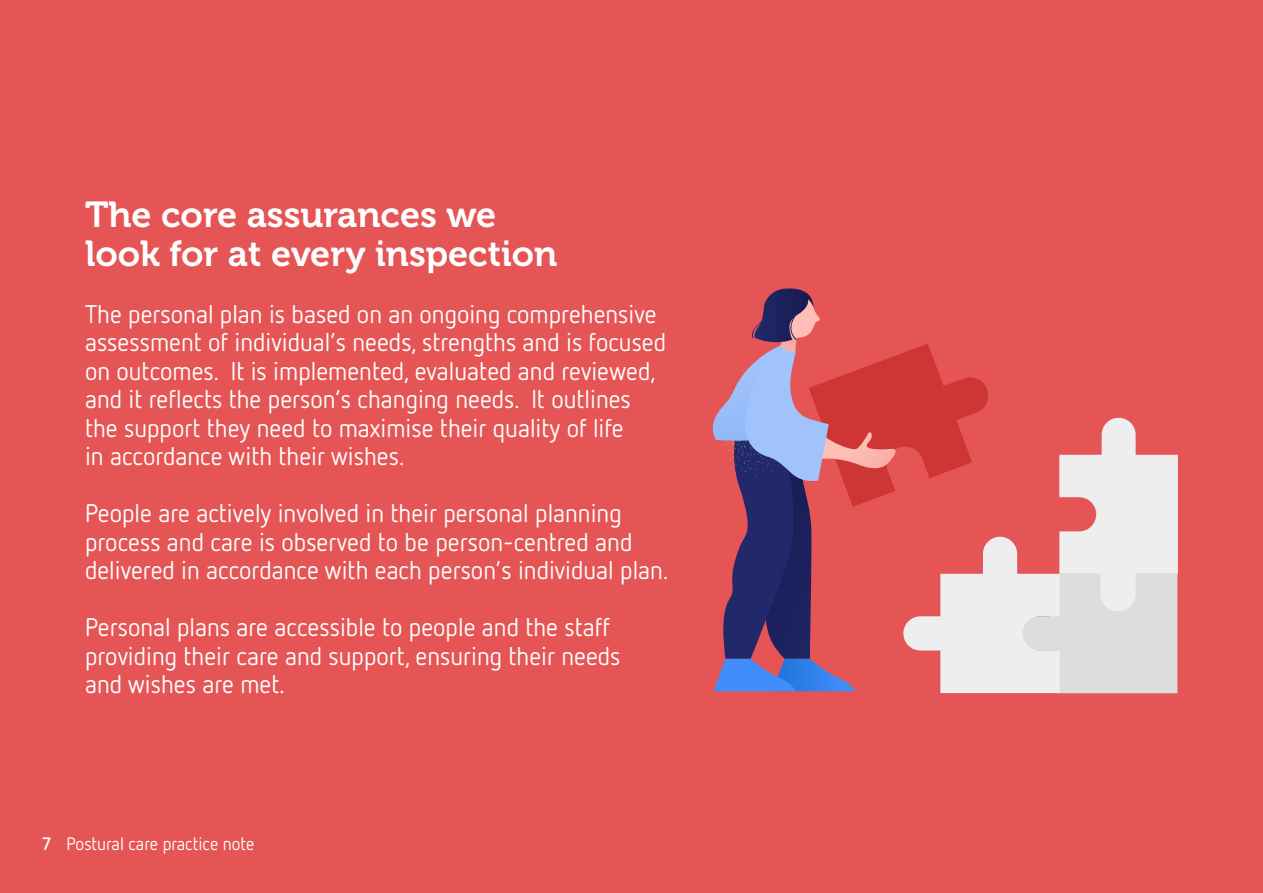
<style>
.page{position:relative;width:1263px;height:893px;background:#e65555}
.page>*{position:absolute;margin:0;border:0;box-sizing:border-box;transform-origin:0 0}
.t1{font:36px/39px "Museo 700";color:#fff}
.t2{font:25.5px/28.5px "Netto OT";color:#fff}
.t3{font:18px "Netto OT";color:#fff}
.s1{font-weight:700}
</style>
<div class="page">
<svg style="left:713px;top:288px;width:465px;height:405px"></svg>
<h1 class="t1" style="left:85px;top:195px;width:474px">The core assurances we look for at every inspection</h1>
<p class="t2" style="left:85px;top:299px;width:583px">The personal plan is based on an ongoing comprehensive assessment of individual’s needs, strengths and is focused on outcomes. It is implemented, evaluated and reviewed, and it reflects the person’s changing needs. It outlines the support they need to maximise their quality of life<br>in accordance with their wishes.</p>
<p class="t2" style="left:85px;top:498px;width:585px">People are actively involved in their personal planning process and care is observed to be person-centred and delivered in accordance with each person’s individual plan.</p>
<p class="t2" style="left:85px;top:613px;width:537px">Personal plans are accessible to people and the staff providing their care and support, ensuring their needs and wishes are met.</p>
<p class="t3" style="left:43px;top:833px;width:214px"><span class="s1">7</span> Postural care practice note</p>
</div>
